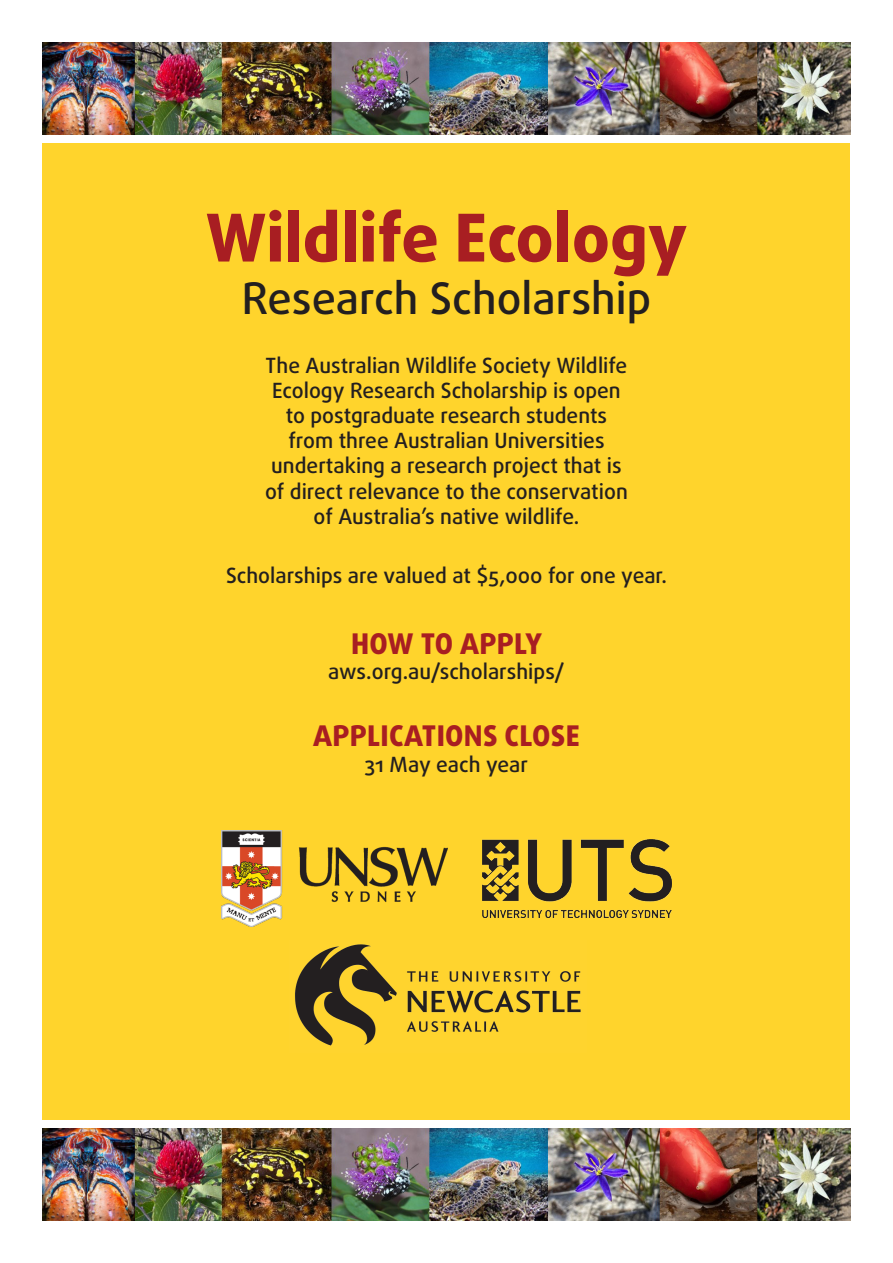
<style>
.page{position:relative;width:893px;height:1263px;background:#fff}
.page>*{position:absolute;margin:0;border:0;box-sizing:border-box;transform-origin:0 0}
.Body_Text{font:800 66px "Daxline Pro";color:#a81e22}
.Body_Text-2{font:500 43.5px "Daxline Pro";color:#231f20}
.Body_Text-3{font:800 28.5px "Daxline Pro";letter-spacing:.01em;color:#a81e22}
.Body_Text-4{font:500 21px/25.2px "Daxline Pro";color:#231f20;text-align:center}
</style>
<div class="page">
<div style="left:43px;top:143px;width:807px;height:976px;background:#ffd42c"></div>
<img style="left:222px;top:830px;width:225px;height:96px">
<img style="left:483px;top:839px;width:188px;height:78px">
<img style="left:43px;top:1128px;width:807px;height:92px">
<img style="left:43px;top:43px;width:807px;height:92px">
<img style="left:295px;top:944px;width:286px;height:102px">
<p class="Body_Text" style="left:206px;top:194px;width:483px">Wildlife Ecology</p>
<p class="Body_Text-2" style="left:242px;top:269px;width:411px">Research Scholarship</p>
<p class="Body_Text-4" style="left:265px;top:353px;width:364px">The Australian Wildlife Society Wildlife Ecology Research Scholarship is open to postgraduate research students from three Australian Universities undertaking a research project that is of direct relevance to the conservation of Australia’s native wildlife.</p>
<p class="Body_Text-4" style="left:226px;top:563px;width:442px">Scholarships are valued at $5,000 for one year.</p>
<p class="Body_Text-3" style="left:351px;top:624px;width:192px">HOW TO APPLY</p>
<p class="Body_Text-4" style="left:328px;top:659px;width:238px">aws.org.au/scholarships/</p>
<p class="Body_Text-3" style="left:313px;top:717px;width:268px">APPLICATIONS CLOSE</p>
<p class="Body_Text-4" style="left:365px;top:752px;width:165px">31 May each year</p>
</div>
